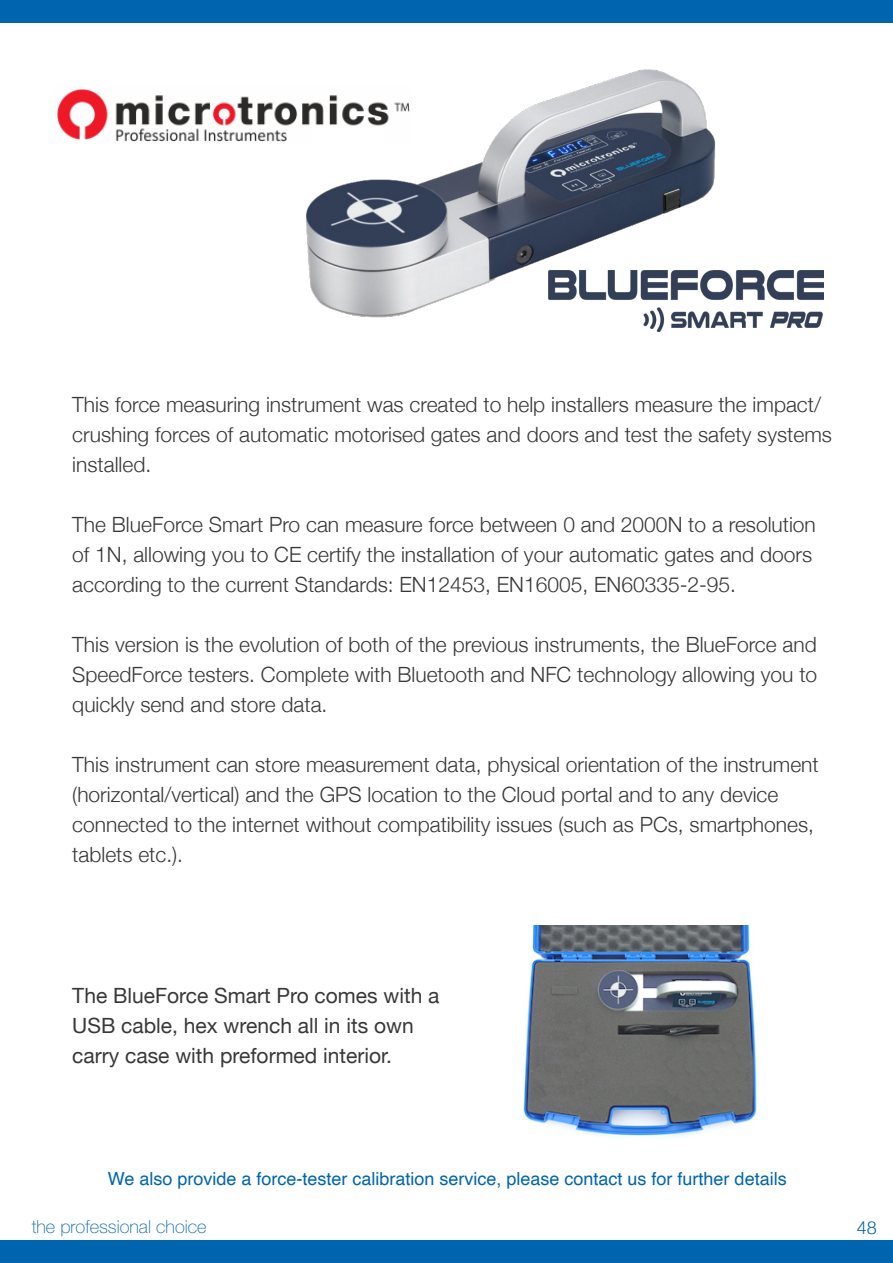
<style>
.page{position:relative;width:893px;height:1263px;background:#fff}
.page>*{position:absolute;margin:0;border:0;box-sizing:border-box;transform-origin:0 0}
.t1{font:300 21px/30px "Helvetica Neue";color:#383838}
.t2{font:21px/30px "Helvetica Neue";color:#383838}
.t3{font:18px "Helvetica";color:#0065ae}
.t4{font:100 18px "Helvetica Neue LT Std";color:#0065ae}
.t5{font:300 18px "Helvetica Neue";color:#0065ae}
</style>
<div class="page">
<div style="left:0;top:1240px;width:893px;height:23px;background:#0065ae"></div>
<div style="left:0;top:0;width:893px;height:23px;background:#0065ae"></div>
<img style="left:57px;top:89px;width:219px;height:53px">
<img style="left:276px;top:69px;width:465px;height:263px">
<img style="left:523px;top:926px;width:234px;height:211px">
<img style="left:548px;top:271px;width:275px;height:60px">
<p class="t1" style="left:72px;top:387px;width:761px">This force measuring instrument was created to help installers measure the impact/ crushing forces of automatic motorised gates and doors and test the safety systems installed.</p>
<p class="t1" style="left:72px;top:507px;width:745px">The BlueForce Smart Pro can measure force between 0 and 2000N to a resolution of 1N, allowing you to CE certify the installation of your automatic gates and doors according to the current Standards: EN12453, EN16005, EN60335-2-95.</p>
<p class="t1" style="left:72px;top:627px;width:746px;text-align:justify">This version is the evolution of both of the previous instruments, the BlueForce and SpeedForce testers. Complete with Bluetooth and NFC technology allowing you to quickly send and store data.</p>
<p class="t1" style="left:72px;top:747px;width:748px">This instrument can store measurement data, physical orientation of the instrument (horizontal/vertical) and the GPS location to the Cloud portal and to any device</p>
<p class="t1" style="left:72px;top:807px;width:743px">connected to the internet without compatibility issues (such as PCs, smartphones, tablets etc.).</p>
<p class="t2" style="left:72px;top:981px;width:369px">The BlueForce Smart Pro comes with a<br>USB cable, hex wrench all in its own</p>
<p class="t2" style="left:72px;top:1041px;width:321px">carry case with preformed interior.</p>
<p class="t3" style="left:108px;top:1165px;width:680px">We also provide a force-tester calibration service, please contact us for further details</p>
<p class="t4" style="left:32px;top:1216px;width:176px">the professional choice</p>
<p class="t5" style="left:857px;top:1213px;width:22px">48</p>
</div>
